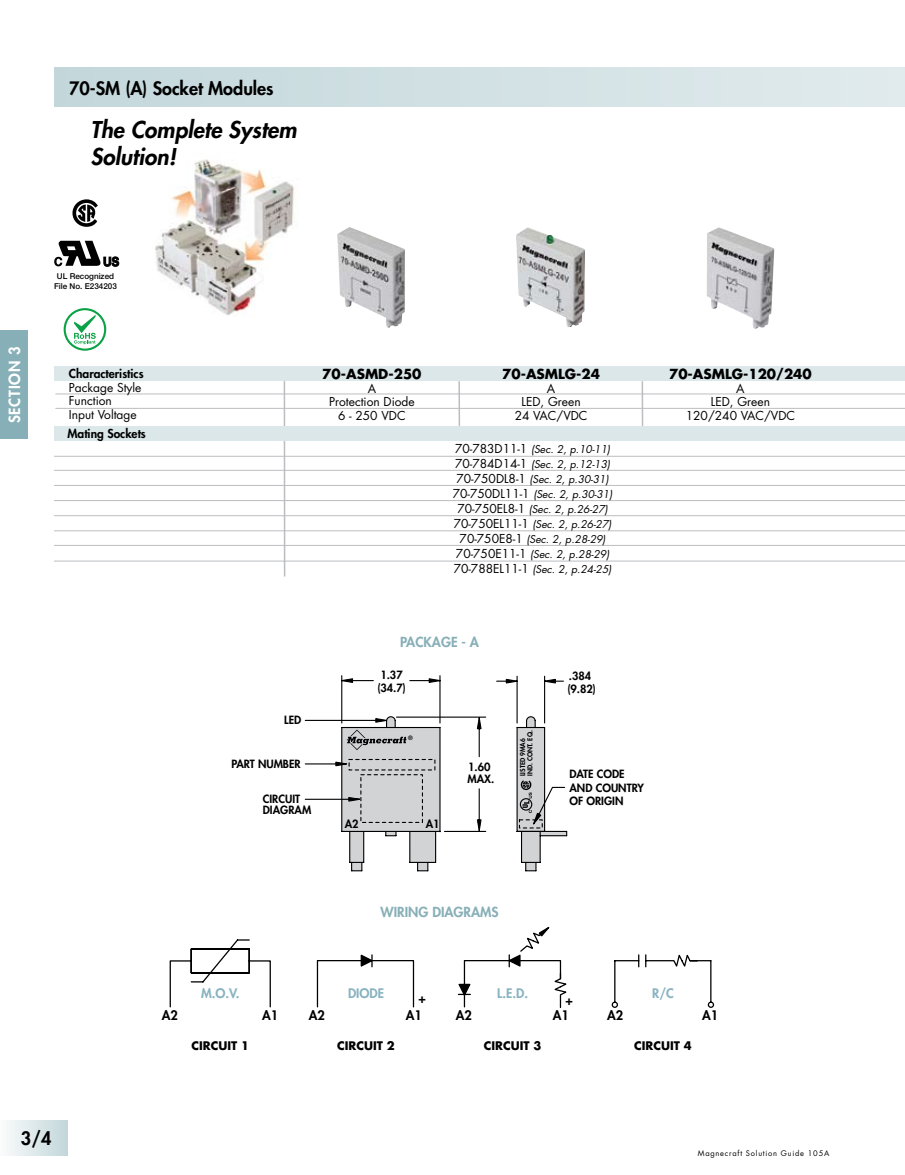
<style>
.page{position:relative;width:905px;height:1175px;background:#fff}
.page>*{position:absolute;margin:0;border:0;box-sizing:border-box;transform-origin:0 0}
.t1{font:italic 800 22.5px/27.2px "Futura Std";color:#000}
.t2{font:800 18px "Futura Std";color:#000}
.t3{font:800 15px "Futura Std";letter-spacing:.05em;color:#fff}
.t4{font:700 13.5px "Futura Std";color:#000}
.t5{font:800 13.5px "Futura Std";color:#87afb7}
.t6{font:800 12.9px "Futura Std";color:#89b3c1}
.t7{font:800 12.9px/17.1px "Futura Std";color:#000}
.t8{font:12px/13.5px "Futura Std";color:#000;text-align:center}
.t9{font:800 12px "Futura Std";color:#000}
.t10{font:700 11.55px "Futura Std";color:#000}
.t11{font:800 11.1px/13.2px "Futura Std";color:#000}
.t12{font:italic 10.5px/15px "Futura Std";color:#000;text-align:center}
.t13{font:800 10.2px "Futura Std";color:#000}
.t14{font:500 8.1px/9.8px "Helvetica Neue LT Std";color:#000;text-align:center}
.t15{font:7.5px "Futura Std";letter-spacing:.1em;color:#000}
.t16{font:800 6.6px/7.4px "Futura Std";color:#000}
.t17{font:800 5.85px "Futura Std";color:#000}
.s1{font-style:normal;font-size:12px}
.s2{font-weight:800;font-size:11.1px}
</style>
<div class="page">
<div style="left:54px;top:68px;width:850px;height:39px;background:linear-gradient(to right,#c3d7db,#e1ebed)"></div>
<div style="left:0;top:331px;width:27px;height:108px;background:#87afb7"></div>
<div style="left:0;top:1120px;width:68px;height:35px;background:linear-gradient(to right,#fbfcfc,#c3d7db)"></div>
<hr style="left:904px;top:68px;width:1px;height:39px;background:#e1ebed">
<hr style="left:284px;top:371px;width:1px;height:205px;background:#bcbdc0">
<img style="left:516px;top:227px;width:69px;height:100px">
<hr style="left:458px;top:381px;width:2px;height:52px;background:#bcbdc0">
<hr style="left:641px;top:381px;width:2px;height:52px;background:#bcbdc0">
<div style="left:54px;top:426px;width:850px;height:14px;background:#dbe7e9"></div>
<div style="left:54px;top:366px;width:850px;height:14px;background:#dbe7e9"></div>
<img style="left:337px;top:227px;width:68px;height:101px">
<img style="left:706px;top:227px;width:68px;height:102px">
<img style="left:155px;top:159px;width:139px;height:157px">
<hr style="left:55px;top:393px;width:849px;height:1px;background:#bcbdc0">
<hr style="left:55px;top:408px;width:849px;height:1px;background:#bcbdc0">
<hr style="left:54px;top:456px;width:850px;height:1px;background:#bcbdc0">
<hr style="left:54px;top:470px;width:850px;height:1px;background:#bcbdc0">
<hr style="left:54px;top:485px;width:850px;height:1px;background:#bcbdc0">
<hr style="left:54px;top:500px;width:850px;height:1px;background:#bcbdc0">
<hr style="left:54px;top:515px;width:850px;height:1px;background:#bcbdc0">
<hr style="left:54px;top:530px;width:850px;height:1px;background:#bcbdc0">
<hr style="left:54px;top:545px;width:850px;height:1px;background:#bcbdc0">
<hr style="left:54px;top:560px;width:850px;height:1px;background:#bcbdc0">
<svg style="left:304px;top:675px;width:264px;height:197px"></svg>
<svg style="left:54px;top:241px;width:65px;height:25px"></svg>
<svg style="left:72px;top:199px;width:26px;height:28px"></svg>
<div style="left:64px;top:308px;width:42px;height:43px;border:2px solid #0aa245;border-radius:50%"></div>
<svg style="left:74px;top:315px;width:22px;height:29px"></svg>
<svg style="left:169px;top:939px;width:246px;height:69px"></svg>
<svg style="left:457px;top:926px;width:257px;height:82px"></svg>
<h2 class="t2" style="left:69px;top:77px;width:206px">70-SM (A) Socket Modules</h2>
<h1 class="t1" style="left:90px;top:116px;width:208px">The Complete System<br>Solution!</h1>
<h3 class="t3" style="left:5px;top:423px;width:78px;rotate:-90deg">SECTION 3</h3>
<p class="t14" style="left:54px;top:271px;width:64px">UL Recognized<br>File No. E234203</p>
<p class="t9" style="left:69px;top:366px;width:76px">Characteristics</p>
<p class="t8" style="left:69px;top:380px;width:74px;text-align:left">Package Style<br>Function<br>Input Voltage</p>
<p class="t9" style="left:68px;top:425px;width:80px">Mating Sockets</p>
<p class="t4" style="left:322px;top:365px;width:101px">70-ASMD-250</p>
<p class="t8" style="left:329px;top:382px;width:87px">A<br>Protection Diode<br>6 - 250 VDC</p>
<p class="t4" style="left:502px;top:365px;width:99px">70-ASMLG-24</p>
<p class="t8" style="left:514px;top:382px;width:74px">A<br>LED, Green<br>24 VAC/VDC</p>
<p class="t12" style="left:453px;top:442px;width:161px"><span class="s1">70-783D11-1</span> (Sec. 2, p.10-11)<br><span class="s1">70-784D14-1</span> (Sec. 2, p.12-13)<br><span class="s1">70-750DL8-1</span> (Sec. 2, p.30-31)<br><span class="s1">70-750DL11-1</span> (Sec. 2, p.30-31)<br><span class="s1">70-750EL8-1</span> (Sec. 2, p.26-27)<br><span class="s1">70-750EL11-1</span> (Sec. 2, p.26-27)<br><span class="s1">70-750E8-1</span> (Sec. 2, p.28-29)<br><span class="s1">70-750E11-1</span> (Sec. 2, p.28-29)<br><span class="s1">70-788EL11-1</span> (Sec. 2, p.24-25)</p>
<p class="t4" style="left:669px;top:365px;width:144px">70-ASMLG-120/240</p>
<p class="t8" style="left:685px;top:382px;width:111px">A<br>LED, Green<br>120/240 VAC/VDC</p>
<p class="t11" style="left:284px;top:713px;width:18px">LED</p>
<p class="t11" style="left:231px;top:757px;width:71px">PART NUMBER</p>
<p class="t11" style="left:263px;top:792px;width:50px;line-height:11.7px">CIRCUIT<br>DIAGRAM</p>
<p class="t5" style="left:400px;top:634px;width:80px">PACKAGE - A</p>
<p class="t11" style="left:380px;top:668px;width:24px">1.37</p>
<p class="t11" style="left:567px;top:669px;width:30px;line-height:12.8px">.384 (9.82)</p>
<p class="t11" style="left:377px;top:681px;width:30px">(34.7)</p>
<p class="t17" style="left:408px;top:734px;width:6px">®</p>
<p class="t11" style="left:345px;top:817px;width:15px">A2</p>
<p class="t11" style="left:425px;top:817px;width:15px">A1</p>
<p class="t11" style="left:468px;top:760px;width:24px">1.60</p>
<p class="t11" style="left:467px;top:772px;width:28px">MAX.</p>
<p class="t16" style="left:519px;top:776px;width:47px;rotate:-90deg">LISTED 9MA6<br>IND. CONT. EQ.</p>
<p class="t11" style="left:569px;top:767px;width:76px">DATE CODE<br>AND COUNTRY<br>OF ORIGIN</p>
<p class="t13" style="left:610px;top:768px;width:39px">A2 A1</p>
<p class="t5" style="left:380px;top:903px;width:120px">WIRING DIAGRAMS</p>
<p class="t6" style="left:201px;top:985px;width:40px">M.O.V.</p>
<p class="t7" style="left:162px;top:1007px;width:18px">A2</p>
<p class="t7" style="left:262px;top:1007px;width:18px">A1</p>
<p class="t7" style="left:309px;top:1007px;width:18px">A2</p>
<p class="t6" style="left:348px;top:985px;width:38px">DIODE</p>
<p class="t7" style="left:406px;top:989px;width:22px;text-indent:13px">+<br>A1</p>
<p class="t6" style="left:652px;top:985px;width:23px">R/C</p>
<p class="t6" style="left:497px;top:985px;width:32px">L.E.D.</p>
<p class="t7" style="left:456px;top:1007px;width:18px">A2</p>
<p class="t7" style="left:552px;top:992px;width:22px;line-height:15.3px;text-indent:13px">+<br>A1</p>
<p class="t7" style="left:607px;top:1007px;width:18px">A2</p>
<p class="t7" style="left:702px;top:1007px;width:18px">A1</p>
<p class="t10" style="left:191px;top:1037px;width:59px">CIRCUIT 1</p>
<p class="t10" style="left:337px;top:1037px;width:59px">CIRCUIT 2</p>
<p class="t10" style="left:484px;top:1037px;width:59px">CIRCUIT 3</p>
<p class="t11" style="left:499px;top:1038px;width:15px">A1</p>
<p class="t11" style="left:534px;top:1038px;width:15px">A2</p>
<p class="t10" style="left:619px;top:1037px;width:74px"><span class="s2">A1</span>CIRCUIT 4</p>
<p class="t11" style="left:654px;top:1040px;width:15px">A2</p>
<h2 class="t2" style="left:21px;top:1126px;width:32px">3/4</h2>
<p class="t15" style="left:698px;top:1148px;width:133px">Magnecraft Solution Guide 105A</p>
</div>
